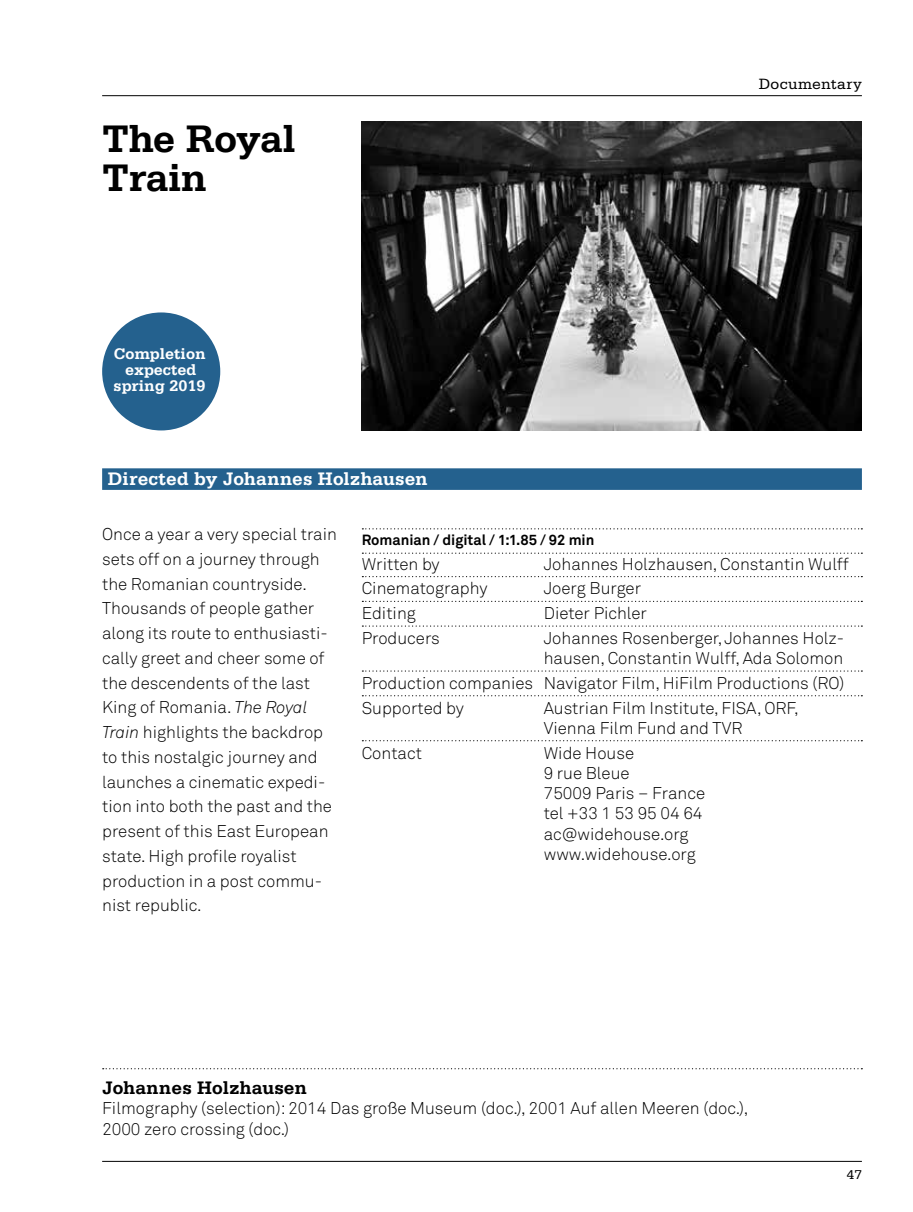
<style>
.page{position:relative;width:913px;height:1212px;background:#fff}
.page>*{position:absolute;margin:0;border:0;box-sizing:border-box;transform-origin:0 0}
.t1{font:700 40.5px/38.2px "Serifa";letter-spacing:-.015em;color:#000}
.t2{font:700 19.12px "Serifa";letter-spacing:.005em;color:#fff}
.t3{font:700 19.12px "Serifa";letter-spacing:.005em;color:#000}
.t4{font:300 16.88px/24.8px "Akkurat";color:#000}
.t5{font:700 16.2px/16.2px "Serifa";color:#fff;text-align:center}
.t6{font:15.75px "Serifa";letter-spacing:.025em;color:#000}
.t7{font:700 14.62px "Akkurat";color:#000}
.t8{font:13.5px "Serifa";color:#000}
.s1{font-style:italic}
</style>
<div class="page">
<hr style="left:102px;top:1161px;width:759px;height:1px;background:#000">
<hr style="left:102px;top:95px;width:759px;height:1px;background:#000">
<img style="left:362px;top:121px;width:499px;height:309px">
<div style="left:102px;top:312px;width:118px;height:118px;background:#24618e;border-radius:50%"></div>
<svg style="left:103px;top:1068px;width:758px;height:1px"></svg>
<svg style="left:362px;top:528px;width:499px;height:1px"></svg>
<svg style="left:362px;top:553px;width:499px;height:1px"></svg>
<svg style="left:362px;top:576px;width:499px;height:1px"></svg>
<svg style="left:362px;top:601px;width:499px;height:1px"></svg>
<svg style="left:362px;top:625px;width:498px;height:2px"></svg>
<svg style="left:362px;top:670px;width:498px;height:2px"></svg>
<svg style="left:362px;top:695px;width:499px;height:1px"></svg>
<svg style="left:362px;top:740px;width:499px;height:1px"></svg>
<div style="left:102px;top:468px;width:759px;height:22px;background:#24618e"></div>
<h1 class="t1" style="left:102px;top:119px;width:195px">The Royal<br>Train</h1>
<p class="t5" style="left:114px;top:345px;width:94px">Completion expected spring 2019</p>
<p class="t6" style="left:758px;top:75px;width:104px">Documentary</p>
<p class="t2" style="left:108px;top:467px;width:321px">Directed by Johannes Holzhausen</p>
<p class="t4" style="left:102px;top:521px;width:236px">Once a year a very special train sets off on a journey through the Romanian countryside.<br>Thousands of people gather along its route to enthusiasti&shy;cally greet and cheer some of the descendents of the last<br>King of Romania. <span class="s1">The Royal<br>Train</span> highlights the backdrop to this nostalgic journey and launches a cinematic expedi&shy;tion into both the past and the present of this East European state. High profile royalist production in a post commu&shy;nist republic.</p>
<p class="t7" style="left:361px;top:531px;width:234px">Romanian / digital / 1:1.85 / 92 min</p>
<p class="t4" style="left:361px;top:551px;width:79px">Written by</p>
<p class="t4" style="left:543px;top:551px;width:306px">Johannes Holzhausen, Constantin Wulff</p>
<p class="t4" style="left:361px;top:576px;width:127px">Cinematography</p>
<p class="t4" style="left:543px;top:576px;width:99px">Joerg Burger</p>
<p class="t4" style="left:361px;top:600px;width:56px">Editing</p>
<p class="t4" style="left:543px;top:600px;width:105px">Dieter Pichler</p>
<p class="t4" style="left:361px;top:625px;width:80px">Producers</p>
<p class="t4" style="left:543px;top:627px;width:302px;line-height:20.2px">Johannes Rosenberger, Johannes Holz&shy;hausen, Constantin Wulff, Ada Solomon</p>
<p class="t4" style="left:361px;top:670px;width:484px">Production companies Navigator Film, HiFilm Productions (RO)<br>Supported by</p>
<p class="t4" style="left:543px;top:697px;width:256px;line-height:20.2px">Austrian Film Institute, FISA, ORF,<br>Vienna Film Fund and TVR</p>
<p class="t4" style="left:361px;top:740px;width:62px">Contact</p>
<p class="t4" style="left:543px;top:742px;width:163px;line-height:20.2px">Wide House<br>9 rue Bleue<br>75009 Paris – France tel +33 1 53 95 04 64 ac@widehouse.org www.widehouse.org</p>
<p class="t3" style="left:102px;top:1077px;width:206px">Johannes Holzhausen</p>
<p class="t4" style="left:102px;top:1098px;width:647px;line-height:20.2px">Filmography (selection): 2014 Das große Museum (doc.), 2001 Auf allen Meeren (doc.),<br>2000 zero crossing (doc.)</p>
<p class="t8" style="left:846px;top:1167px;width:16px">47</p>
</div>
